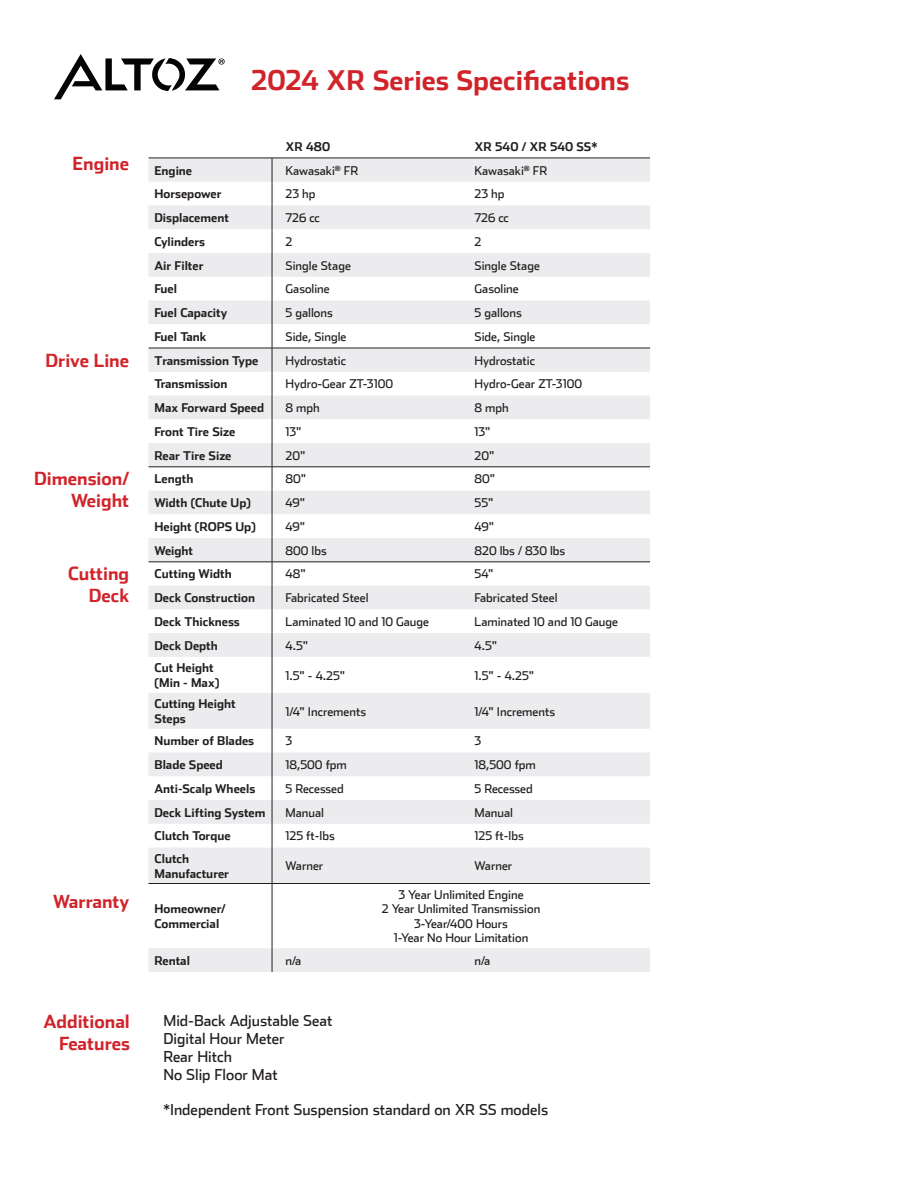
<style>
.page{position:relative;width:918px;height:1188px;background:#fff}
.page>*{position:absolute;margin:0;border:0;box-sizing:border-box;transform-origin:0 0}
.Series_Header{font:700 27px "Stainless";color:#d1232a}
.Section_Header{font:700 18px/21.6px "Stainless";color:#d1232a;text-align:right}
.t1{font:15px "Stainless";color:#231f20}
.t2{font:12px/14.4px "Stainless";color:#231f20;text-align:center}
.t3{font:700 12px/14.4px "Stainless";color:#231f20}
</style>
<div class="page">
<svg style="left:148px;top:159px;width:502px;height:813px"></svg>
<svg style="left:272px;top:159px;width:1px;height:498px"></svg>
<hr style="left:272px;top:657px;width:1px;height:36px;background:#231f20">
<hr style="left:272px;top:693px;width:1px;height:36px;background:#231f20">
<svg style="left:272px;top:729px;width:1px;height:119px"></svg>
<hr style="left:272px;top:848px;width:1px;height:35px;background:#231f20">
<hr style="left:272px;top:884px;width:1px;height:64px;background:#231f20">
<svg style="left:272px;top:948px;width:1px;height:24px"></svg>
<hr style="left:148px;top:348px;width:124px;height:1px;background:#231f20">
<hr style="left:272px;top:348px;width:189px;height:1px;background:#231f20">
<hr style="left:461px;top:348px;width:189px;height:1px;background:#231f20">
<hr style="left:148px;top:467px;width:124px;height:1px;background:#231f20">
<hr style="left:272px;top:467px;width:189px;height:1px;background:#231f20">
<hr style="left:461px;top:467px;width:189px;height:1px;background:#231f20">
<hr style="left:148px;top:562px;width:124px;height:1px;background:#231f20">
<hr style="left:272px;top:562px;width:189px;height:1px;background:#231f20">
<hr style="left:461px;top:562px;width:189px;height:1px;background:#231f20">
<hr style="left:148px;top:883px;width:124px;height:1px;background:#231f20">
<hr style="left:272px;top:883px;width:189px;height:1px;background:#231f20">
<hr style="left:461px;top:883px;width:189px;height:1px;background:#231f20">
<hr style="left:148px;top:158px;width:124px;height:1px;background:#231f20">
<hr style="left:272px;top:158px;width:189px;height:1px;background:#231f20">
<hr style="left:461px;top:158px;width:189px;height:1px;background:#231f20">
<svg style="left:54px;top:54px;width:171px;height:45px"></svg>
<p class="Section_Header" style="left:73px;top:152px;width:58px">Engine</p>
<p class="Section_Header" style="left:45px;top:349px;width:85px">Drive Line</p>
<p class="Section_Header" style="left:34px;top:467px;width:96px">Dimension/<br>Weight</p>
<p class="Section_Header" style="left:68px;top:562px;width:63px">Cutting<br>Deck</p>
<p class="Section_Header" style="left:53px;top:890px;width:78px">Warranty</p>
<p class="Section_Header" style="left:44px;top:1011px;width:88px">Additional<br>Features</p>
<p class="Series_Header" style="left:251px;top:63px;width:380px">2024 XR Series Specifications</p>
<p class="t3" style="left:286px;top:139px;width:46px">XR 480</p>
<p class="t3" style="left:475px;top:139px;width:125px">XR 540 / XR 540 SS*</p>
<p class="t3" style="left:154px;top:163px;width:39px">Engine</p>
<p class="t2" style="left:286px;top:163px;width:74px">Kawasaki<sup>®</sup> FR</p>
<p class="t2" style="left:475px;top:163px;width:74px">Kawasaki<sup>®</sup> FR</p>
<p class="t3" style="left:154px;top:187px;width:69px">Horsepower</p>
<p class="t2" style="left:286px;top:187px;width:31px">23 hp</p>
<p class="t2" style="left:475px;top:187px;width:31px">23 hp</p>
<p class="t3" style="left:154px;top:210px;width:76px">Displacement</p>
<p class="t2" style="left:286px;top:210px;width:36px">726 cc</p>
<p class="t2" style="left:475px;top:210px;width:36px">726 cc</p>
<p class="t3" style="left:154px;top:234px;width:52px">Cylinders</p>
<p class="t2" style="left:286px;top:234px;width:8px">2</p>
<p class="t2" style="left:475px;top:234px;width:8px">2</p>
<p class="t3" style="left:154px;top:258px;width:51px">Air Filter</p>
<p class="t2" style="left:286px;top:258px;width:67px">Single Stage</p>
<p class="t2" style="left:475px;top:258px;width:67px">Single Stage</p>
<p class="t3" style="left:154px;top:282px;width:24px">Fuel</p>
<p class="t2" style="left:286px;top:282px;width:46px">Gasoline</p>
<p class="t2" style="left:475px;top:282px;width:46px">Gasoline</p>
<p class="t3" style="left:154px;top:305px;width:74px">Fuel Capacity</p>
<p class="t2" style="left:286px;top:305px;width:49px">5 gallons</p>
<p class="t2" style="left:475px;top:305px;width:49px">5 gallons</p>
<p class="t3" style="left:154px;top:329px;width:54px">Fuel Tank</p>
<p class="t2" style="left:286px;top:329px;width:63px">Side, Single</p>
<p class="t2" style="left:475px;top:329px;width:63px">Side, Single</p>
<p class="t3" style="left:154px;top:353px;width:105px">Transmission Type</p>
<p class="t2" style="left:286px;top:353px;width:62px">Hydrostatic</p>
<p class="t2" style="left:475px;top:353px;width:62px">Hydrostatic</p>
<p class="t3" style="left:154px;top:377px;width:74px">Transmission</p>
<p class="t2" style="left:286px;top:377px;width:109px">Hydro-Gear ZT-3100</p>
<p class="t2" style="left:475px;top:377px;width:109px">Hydro-Gear ZT-3100</p>
<p class="t3" style="left:154px;top:400px;width:111px">Max Forward Speed</p>
<p class="t2" style="left:286px;top:400px;width:36px">8 mph</p>
<p class="t2" style="left:475px;top:400px;width:36px">8 mph</p>
<p class="t3" style="left:154px;top:424px;width:82px">Front Tire Size</p>
<p class="t2" style="left:286px;top:424px;width:17px">13"</p>
<p class="t2" style="left:475px;top:424px;width:17px">13"</p>
<p class="t3" style="left:154px;top:448px;width:79px">Rear Tire Size</p>
<p class="t2" style="left:286px;top:448px;width:21px">20"</p>
<p class="t2" style="left:475px;top:448px;width:21px">20"</p>
<p class="t3" style="left:154px;top:472px;width:40px">Length</p>
<p class="t2" style="left:286px;top:472px;width:22px">80"</p>
<p class="t2" style="left:475px;top:472px;width:22px">80"</p>
<p class="t3" style="left:154px;top:495px;width:98px">Width (Chute Up)</p>
<p class="t2" style="left:286px;top:495px;width:21px">49"</p>
<p class="t2" style="left:475px;top:495px;width:20px">55"</p>
<p class="t3" style="left:154px;top:519px;width:103px">Height (ROPS Up)</p>
<p class="t2" style="left:286px;top:519px;width:21px">49"</p>
<p class="t2" style="left:475px;top:519px;width:21px">49"</p>
<p class="t3" style="left:154px;top:543px;width:40px">Weight</p>
<p class="t2" style="left:286px;top:543px;width:43px">800 lbs</p>
<p class="t2" style="left:475px;top:543px;width:92px">820 lbs / 830 lbs</p>
<p class="t3" style="left:154px;top:567px;width:79px">Cutting Width</p>
<p class="t2" style="left:286px;top:567px;width:22px">48"</p>
<p class="t2" style="left:475px;top:567px;width:20px">54"</p>
<p class="t3" style="left:154px;top:590px;width:102px">Deck Construction</p>
<p class="t2" style="left:286px;top:591px;width:85px">Fabricated Steel</p>
<p class="t2" style="left:475px;top:591px;width:85px">Fabricated Steel</p>
<p class="t3" style="left:154px;top:614px;width:87px">Deck Thickness</p>
<p class="t2" style="left:286px;top:614px;width:145px">Laminated 10 and 10 Gauge</p>
<p class="t2" style="left:475px;top:614px;width:145px">Laminated 10 and 10 Gauge</p>
<p class="t3" style="left:154px;top:638px;width:65px">Deck Depth</p>
<p class="t2" style="left:286px;top:638px;width:24px">4.5"</p>
<p class="t2" style="left:475px;top:638px;width:24px">4.5"</p>
<p class="t3" style="left:154px;top:661px;width:66px">Cut Height (Min ‑ Max)</p>
<p class="t2" style="left:286px;top:668px;width:61px">1.5" - 4.25"</p>
<p class="t2" style="left:475px;top:668px;width:61px">1.5" - 4.25"</p>
<p class="t3" style="left:154px;top:697px;width:83px">Cutting Height<br>Steps</p>
<p class="t2" style="left:286px;top:704px;width:82px">1/4" Increments</p>
<p class="t2" style="left:475px;top:704px;width:82px">1/4" Increments</p>
<p class="t3" style="left:154px;top:734px;width:101px">Number of Blades</p>
<p class="t2" style="left:286px;top:734px;width:8px">3</p>
<p class="t2" style="left:475px;top:734px;width:8px">3</p>
<p class="t3" style="left:154px;top:757px;width:70px">Blade Speed</p>
<p class="t2" style="left:286px;top:757px;width:63px">18,500 fpm</p>
<p class="t2" style="left:475px;top:757px;width:63px">18,500 fpm</p>
<p class="t3" style="left:154px;top:781px;width:102px">Anti‑Scalp Wheels</p>
<p class="t2" style="left:286px;top:781px;width:60px">5 Recessed</p>
<p class="t2" style="left:475px;top:781px;width:60px">5 Recessed</p>
<p class="t3" style="left:154px;top:805px;width:112px">Deck Lifting System</p>
<p class="t2" style="left:286px;top:805px;width:40px">Manual</p>
<p class="t2" style="left:475px;top:805px;width:40px">Manual</p>
<p class="t3" style="left:154px;top:829px;width:78px">Clutch Torque</p>
<p class="t2" style="left:286px;top:829px;width:51px">125 ft-lbs</p>
<p class="t2" style="left:475px;top:829px;width:51px">125 ft-lbs</p>
<p class="t3" style="left:154px;top:851px;width:76px">Clutch<br>Manufacturer</p>
<p class="t2" style="left:286px;top:859px;width:39px">Warner</p>
<p class="t2" style="left:475px;top:859px;width:39px">Warner</p>
<p class="t3" style="left:154px;top:902px;width:73px">Homeowner/<br>Commercial</p>
<p class="t2" style="left:382px;top:887px;width:160px">3 Year Unlimited Engine<br>2 Year Unlimited Transmission<br>3-Year/400 Hours<br>1-Year No Hour Limitation</p>
<p class="t3" style="left:154px;top:953px;width:37px">Rental</p>
<p class="t2" style="left:286px;top:953px;width:17px">n/a</p>
<p class="t2" style="left:475px;top:953px;width:17px">n/a</p>
<p class="t1" style="left:164px;top:1011px;width:171px">Mid-Back Adjustable Seat</p>
<p class="t1" style="left:164px;top:1029px;width:123px">Digital Hour Meter</p>
<p class="t1" style="left:164px;top:1047px;width:70px">Rear Hitch</p>
<p class="t1" style="left:164px;top:1065px;width:116px">No Slip Floor Mat</p>
<p class="t1" style="left:164px;top:1100px;width:386px">*Independent Front Suspension standard on XR SS models</p>
</div>
